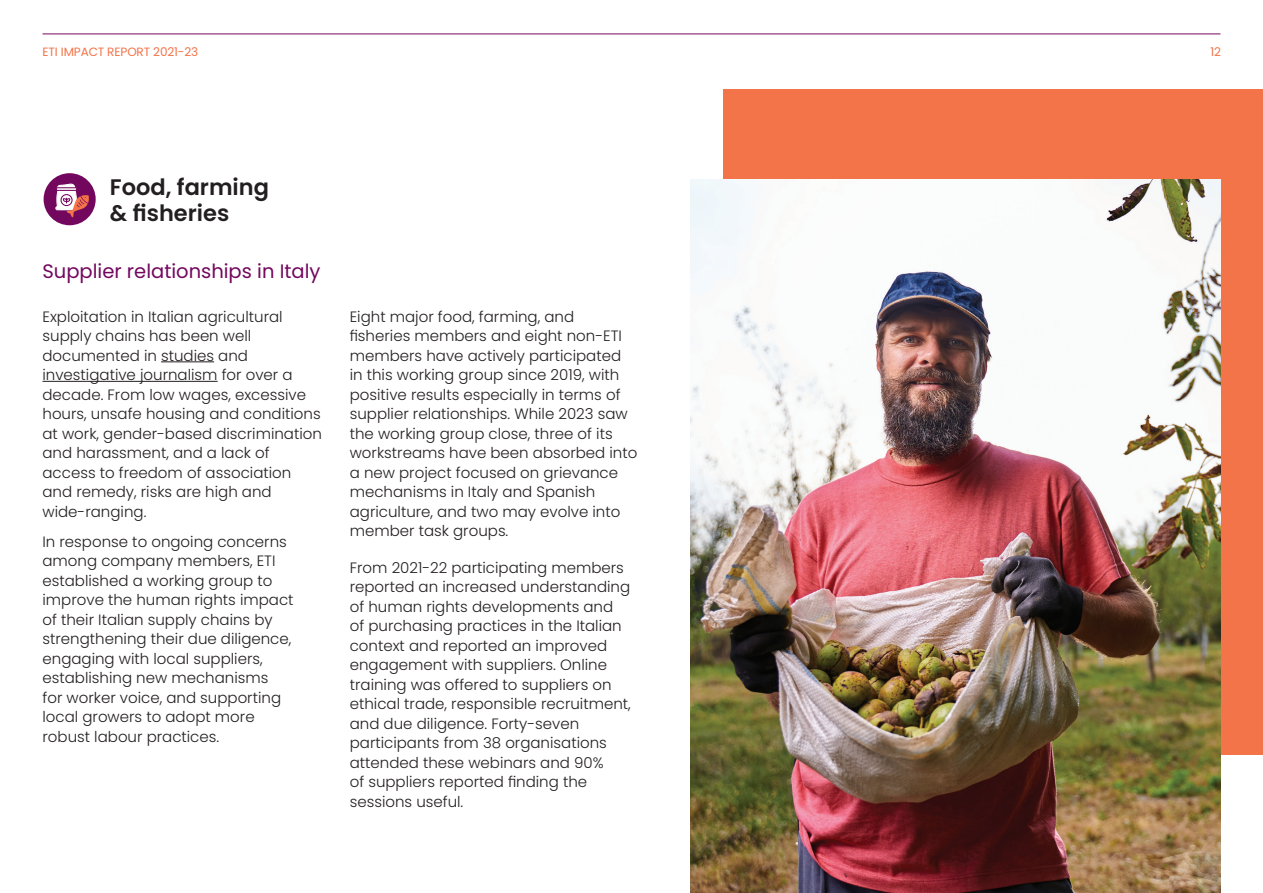
<style>
.page{position:relative;width:1263px;height:893px;background:#fff}
.page>*{position:absolute;margin:0;border:0;box-sizing:border-box;transform-origin:0 0}
.t1{font:600 22.5px/25.5px "Poppins";color:#231f20}
.t2{font:19.5px "Poppins";color:#73075e}
.t3{font:300 15px/19.5px "Poppins";color:#231f20}
.t4{font:12px "Poppins";letter-spacing:-.01em;color:#f37449}
</style>
<div class="page">
<div style="left:723px;top:89px;width:540px;height:666px;background:#f37449"></div>
<img style="left:690px;top:180px;width:530px;height:713px">
<hr style="left:161px;top:361px;width:53px;height:1px;background:#231f20">
<hr style="left:43px;top:381px;width:175px;height:1px;background:#231f20">
<hr style="left:43px;top:33px;width:1177px;height:1px;background:#73075e">
<div style="left:44px;top:173px;width:52px;height:52px;background:#73075e;border-radius:50%"></div>
<svg style="left:55px;top:184px;width:34px;height:33px"></svg>
<p class="t4" style="left:43px;top:45px;width:157px">ETI Impact report 2021-23</p>
<p class="t4" style="left:1210px;top:45px;width:12px">12</p>
<h1 class="t1" style="left:110px;top:175px;width:161px">Food, farming &amp; fisheries</h1>
<h2 class="t2" style="left:43px;top:260px;width:280px">Supplier relationships in Italy</h2>
<p class="t3" style="left:43px;top:307px;width:281px">Exploitation in Italian agricultural supply chains has been well documented in studies and investigative journalism for over a decade. From low wages, excessive hours, unsafe housing and conditions at work, gender-based discrimination and harassment, and a lack of access to freedom of association and remedy, risks are high and wide-ranging.</p>
<p class="t3" style="left:43px;top:532px;width:253px">In response to ongoing concerns among company members, ETI established a working group to improve the human rights impact of their Italian supply chains by strengthening their due diligence, engaging with local suppliers, establishing new mechanisms<br>for worker voice, and supporting local growers to adopt more robust labour practices.</p>
<p class="t3" style="left:350px;top:307px;width:289px">Eight major food, farming, and fisheries members and eight non-ETI members have actively participated in this working group since 2019, with positive results especially in terms of supplier relationships. While 2023 saw the working group close, three of its workstreams have been absorbed into a new project focused on grievance mechanisms in Italy and Spanish agriculture, and two may evolve into member task groups.</p>
<p class="t3" style="left:350px;top:558px;width:283px">From 2021-22 participating members reported an increased understanding of human rights developments and of purchasing practices in the Italian context and reported an improved engagement with suppliers. Online training was offered to suppliers on ethical trade, responsible recruitment, and due diligence. Forty-seven participants from 38 organisations attended these webinars and 90%<br>of suppliers reported finding the sessions useful.</p>
</div>
